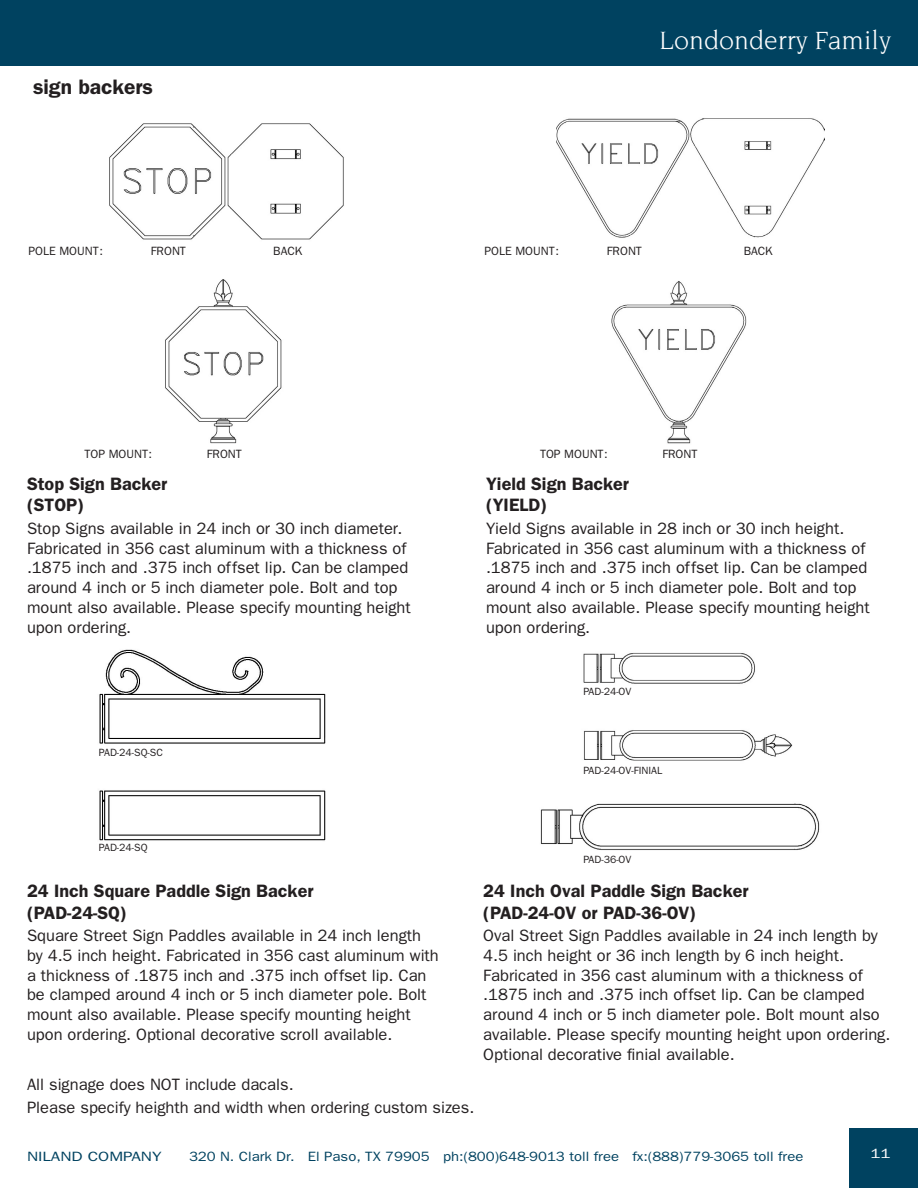
<style>
.page{position:relative;width:918px;height:1188px;background:#fff}
.page>*{position:absolute;margin:0;border:0;box-sizing:border-box;transform-origin:0 0}
.t1{font:27px "Novarese";color:#fff}
.t2{font:600 21px "Franklin Gothic";color:#231f20}
.t3{font:600 18px/21.6px "Franklin Gothic";color:#231f20}
.t4{font:16.5px/19.8px "Franklin Gothic";color:#231f20}
.t5{font:13.5px "Franklin Gothic";color:#004260;scale:1.1 1}
.t6{font:13.5px "Franklin Gothic";color:#004260;scale:1.25 1}
.t7{font:13.5px "Franklin Gothic";color:#fff;scale:1.25 1}
.t8{font:12px "Franklin Gothic";color:#231f20}
.t9{font:10.5px "Franklin Gothic";color:#231f20}
</style>
<div class="page">
<div style="left:0;top:0;width:918px;height:66px;background:#004260"></div>
<div style="left:849px;top:1129px;width:69px;height:59px;background:#004260"></div>
<img style="left:109px;top:123px;width:235px;height:117px">
<img style="left:540px;top:652px;width:280px;height:198px">
<img style="left:556px;top:118px;width:269px;height:120px">
<img style="left:612px;top:281px;width:135px;height:163px">
<img style="left:165px;top:279px;width:117px;height:165px">
<img style="left:99px;top:790px;width:227px;height:51px">
<img style="left:99px;top:649px;width:227px;height:95px">
<p class="t2" style="left:33px;top:75px;width:122px">sign backers</p>
<p class="t8" style="left:28px;top:244px;width:76px">POLE MOUNT:</p>
<p class="t8" style="left:151px;top:244px;width:37px">FRONT</p>
<p class="t8" style="left:273px;top:244px;width:31px">BACK</p>
<h1 class="t1" style="left:659px;top:26px;width:233px">Londonderry Family</h1>
<p class="t8" style="left:484px;top:244px;width:76px">POLE MOUNT:</p>
<p class="t8" style="left:607px;top:244px;width:37px">FRONT</p>
<p class="t8" style="left:744px;top:244px;width:31px">BACK</p>
<p class="t8" style="left:84px;top:447px;width:69px">TOP MOUNT:</p>
<p class="t8" style="left:207px;top:447px;width:37px">FRONT</p>
<p class="t3" style="left:27px;top:473px;width:142px">Stop Sign Backer (STOP)</p>
<p class="t4" style="left:27px;top:518px;width:385px">Stop Signs available in 24 inch or 30 inch diameter.<br>Fabricated in 356 cast aluminum with a thickness of .1875 inch and .375 inch offset lip. Can be clamped around 4 inch or 5 inch diameter pole. Bolt and top mount also available. Please specify mounting height upon ordering.</p>
<p class="t9" style="left:99px;top:746px;width:65px">PAD-24-SQ-SC</p>
<p class="t8" style="left:540px;top:447px;width:69px">TOP MOUNT:</p>
<p class="t8" style="left:662px;top:447px;width:37px">FRONT</p>
<p class="t3" style="left:486px;top:473px;width:145px">Yield Sign Backer (YIELD)</p>
<p class="t4" style="left:486px;top:518px;width:385px">Yield Signs available in 28 inch or 30 inch height.<br>Fabricated in 356 cast aluminum with a thickness of .1875 inch and .375 inch offset lip. Can be clamped around 4 inch or 5 inch diameter pole. Bolt and top mount also available. Please specify mounting height upon ordering.</p>
<p class="t9" style="left:584px;top:685px;width:49px">PAD-24-OV</p>
<p class="t9" style="left:584px;top:764px;width:80px">PAD-24-OV-FINIAL</p>
<p class="t9" style="left:99px;top:842px;width:50px">PAD-24-SQ</p>
<p class="t3" style="left:27px;top:880px;width:288px">24 Inch Square Paddle Sign Backer (PAD-24-SQ)</p>
<p class="t4" style="left:27px;top:926px;width:413px">Square Street Sign Paddles available in 24 inch length by 4.5 inch height. Fabricated in 356 cast aluminum with a thickness of .1875 inch and .375 inch offset lip. Can be clamped around 4 inch or 5 inch diameter pole. Bolt mount also available. Please specify mounting height upon ordering. Optional decorative scroll available.</p>
<p class="t4" style="left:27px;top:1073px;width:449px;line-height:22.5px">All signage does NOT include dacals.<br>Please specify heighth and width when ordering custom sizes.</p>
<p class="t9" style="left:584px;top:854px;width:49px">PAD-36-OV</p>
<p class="t3" style="left:483px;top:880px;width:267px">24 Inch Oval Paddle Sign Backer (PAD-24-OV or PAD-36-OV)</p>
<p class="t4" style="left:483px;top:926px;width:409px">Oval Street Sign Paddles available in 24 inch length by 4.5 inch height or 36 inch length by 6 inch height.<br>Fabricated in 356 cast aluminum with a thickness of .1875 inch and .375 inch offset lip. Can be clamped around 4 inch or 5 inch diameter pole. Bolt mount also available. Please specify mounting height upon ordering.<br>Optional decorative finial available.</p>
<p class="t6" style="left:27px;top:1149px;width:109px">NILAND COMPANY</p>
<p class="t5" style="left:189px;top:1149px;width:560px">320 N. Clark Dr. El Paso, TX 79905 ph:(800)648-9013 toll free fx:(888)779-3065 toll free</p>
<p class="t7" style="left:870px;top:1145px;width:18px">11</p>
</div>
